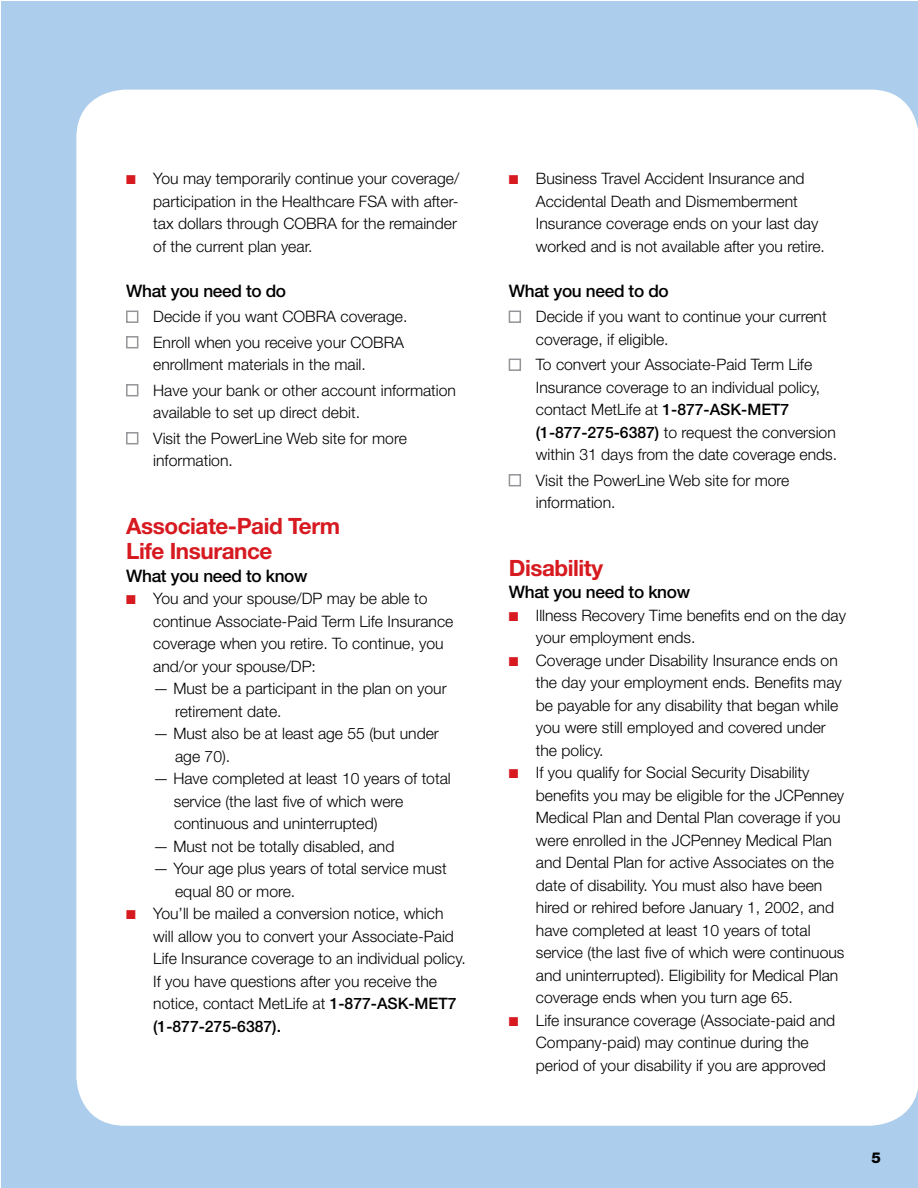
<style>
.page{position:relative;width:918px;height:1188px;background:#fff}
.page>*{position:absolute;margin:0;border:0;box-sizing:border-box;transform-origin:0 0}
.t1{font:700 22.5px/25.5px "Helvetica Neue";letter-spacing:-.02em;color:#d71920}
.t2{font:500 17.25px "Helvetica Neue";letter-spacing:-.02em;color:#000}
.t3{font:300 15.75px/22.5px "Helvetica Neue";color:#000}
.t4{font:800 15px "Helvetica Neue";color:#000}
.s1{color:#d71920}
.s2{font-weight:500}
</style>
<div class="page">
<div style="left:2px;top:2px;width:916px;height:1186px;background:#accdec"></div>
<div style="left:76px;top:90px;width:842px;height:1036px;background:#fff"></div>
<div style="left:126px;top:311px;width:12px;height:12px;border:2px solid #939598"></div>
<div style="left:126px;top:336px;width:12px;height:12px;border:2px solid #939598"></div>
<div style="left:126px;top:384px;width:12px;height:12px;border:2px solid #939598"></div>
<div style="left:126px;top:432px;width:12px;height:12px;border:2px solid #939598"></div>
<div style="left:509px;top:311px;width:12px;height:12px;border:2px solid #939598"></div>
<div style="left:509px;top:359px;width:12px;height:12px;border:2px solid #939598"></div>
<div style="left:509px;top:474px;width:12px;height:12px;border:2px solid #939598"></div>
<p class="t3" style="left:153px;top:167px;width:308px;text-indent:-27px"><span class="s1">■</span> You may temporarily continue your coverage/ participation in the Healthcare FSA with after&shy;tax dollars through COBRA for the remainder of the current plan year.</p>
<p class="t2" style="left:126px;top:280px;width:161px">What you need to do</p>
<p class="t3" style="left:153px;top:304px;width:256px;line-height:25.5px">Decide if you want COBRA coverage.<br>Enroll when you receive your COBRA</p>
<p class="t3" style="left:153px;top:352px;width:304px;line-height:25.5px">enrollment materials in the mail.<br>Have your bank or other account information</p>
<p class="t3" style="left:153px;top:400px;width:255px;line-height:25.5px">available to set up direct debit.<br>Visit the PowerLine Web site for more</p>
<p class="t3" style="left:153px;top:449px;width:81px">information.</p>
<h1 class="t1" style="left:126px;top:512px;width:215px">Associate-Paid Term<br>Life Insurance</h1>
<p class="t2" style="left:126px;top:565px;width:183px">What you need to know</p>
<p class="t3" style="left:153px;top:587px;width:302px;text-indent:-27px"><span class="s1">■</span> You and your spouse/DP may be able to continue Associate-Paid Term Life Insurance coverage when you retire. To continue, you and/or your spouse/DP:</p>
<p class="t3" style="left:175px;top:677px;width:273px;text-indent:-22px">— Must be a participant in the plan on your retirement date.</p>
<p class="t3" style="left:175px;top:722px;width:265px;text-indent:-22px">— Must also be at least age 55 (but under age 70).</p>
<p class="t3" style="left:174px;top:767px;width:278px;text-indent:-21px">— Have completed at least 10 years of total service (the last five of which were continuous and uninterrupted)</p>
<p class="t3" style="left:153px;top:835px;width:243px">— Must not be totally disabled, and</p>
<p class="t3" style="left:175px;top:857px;width:273px;text-indent:-22px">— Your age plus years of total service must equal 80 or more.</p>
<p class="t3" style="left:153px;top:902px;width:314px;text-indent:-27px"><span class="s1">■</span> You’ll be mailed a conversion notice, which will allow you to convert your Associate-Paid Life Insurance coverage to an individual policy.<br>If you have questions after you receive the notice, contact MetLife at <span class="s2">1-877-ASK-MET7 (1-877-275-6387).</span></p>
<p class="t3" style="left:536px;top:167px;width:291px;text-indent:-27px"><span class="s1">■</span> Business Travel Accident Insurance and Accidental Death and Dismemberment Insurance coverage ends on your last day worked and is not available after you retire.</p>
<p class="t2" style="left:509px;top:280px;width:161px">What you need to do</p>
<p class="t3" style="left:536px;top:305px;width:292px">Decide if you want to continue your current coverage, if eligible.</p>
<p class="t3" style="left:536px;top:353px;width:303px">To convert your Associate-Paid Term Life Insurance coverage to an individual policy, contact MetLife at <span class="s2">1-877-ASK-MET7 (1-877-275-6387)</span> to request the conversion within 31 days from the date coverage ends.</p>
<p class="t3" style="left:536px;top:469px;width:255px">Visit the PowerLine Web site for more information.</p>
<h1 class="t1" style="left:509px;top:554px;width:96px">Disability</h1>
<p class="t2" style="left:509px;top:582px;width:183px">What you need to know</p>
<p class="t3" style="left:536px;top:604px;width:312px;text-indent:-27px"><span class="s1">■</span> Illness Recovery Time benefits end on the day your employment ends.</p>
<p class="t3" style="left:536px;top:649px;width:308px;text-indent:-27px"><span class="s1">■</span> Coverage under Disability Insurance ends on the day your employment ends. Benefits may be payable for any disability that began while you were still employed and covered under the policy.</p>
<p class="t3" style="left:536px;top:761px;width:310px;text-indent:-27px"><span class="s1">■</span> If you qualify for Social Security Disability benefits you may be eligible for the JCPenney Medical Plan and Dental Plan coverage if you were enrolled in the JCPenney Medical Plan and Dental Plan for active Associates on the date of disability. You must also have been hired or rehired before January 1, 2002, and have completed at least 10 years of total service (the last five of which were continuous and uninterrupted). Eligibility for Medical Plan coverage ends when you turn age 65.</p>
<p class="t3" style="left:536px;top:1009px;width:301px;text-indent:-27px"><span class="s1">■</span> Life insurance coverage (Associate-paid and<br>Company-paid) may continue during the period of your disability if you are approved</p>
<p class="t4" style="left:873px;top:1149px;width:11px">0</p>
<p class="t4" style="left:871px;top:1149px;width:11px">5</p>
</div>
